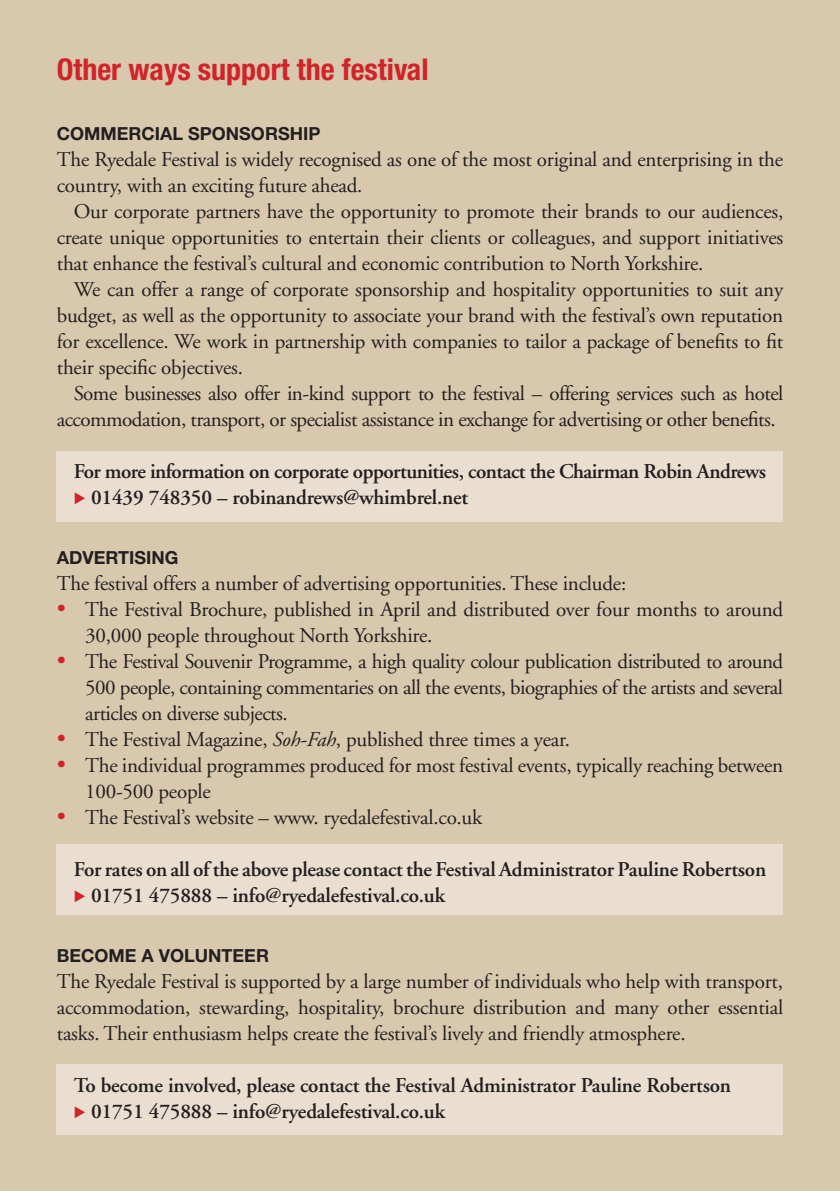
<style>
.page{position:relative;width:840px;height:1191px;background:#fff}
.page>*{position:absolute;margin:0;border:0;box-sizing:border-box;transform-origin:0 0}
.t1{font:700 condensed 30px "Helvetica Neue";color:#d1232a}
.t2{font:21px/26px "Adobe Garamond";letter-spacing:-.01em;color:#231f20}
.t3{font:600 21px/26px "Adobe Garamond";letter-spacing:-.01em;color:#231f20}
.t4{font:700 18px "Helvetica Neue";color:#231f20}
.s1{font-family:"Lucida Grande";font-weight:400;font-size:14px;color:#d1232a}
.s2{font-size:24px;color:#d1232a}
.s3{font-style:italic}
</style>
<div class="page">
<div style="left:0;top:0;width:839px;height:1191px;background:#d8c8ad"></div>
<div style="left:57px;top:1064px;width:725px;height:70px;background:#e9ded0"></div>
<div style="left:57px;top:451px;width:725px;height:71px;background:#e9ded0"></div>
<div style="left:57px;top:843px;width:725px;height:71px;background:#e9ded0"></div>
<h1 class="t1" style="left:57px;top:51px;width:373px">Other ways support the festival</h1>
<p class="t4" style="left:57px;top:122px;width:108px">COMMERCIAL</p>
<p class="t4" style="left:188px;top:122px;width:13px">SPONSORSHIP</p>
<p class="t2" style="left:57px;top:147px;width:727px">The Ryedale Festival is widely recognised as one of the most original and enterprising in the country, with an exciting future ahead.</p>
<p class="t2" style="left:57px;top:199px;width:727px;text-align:justify;text-indent:17px">Our corporate partners have the opportunity to promote their brands to our audiences, create unique opportunities to entertain their clients or colleagues, and support initiatives that enhance the festival’s cultural and economic contribution to North Yorkshire.</p>
<p class="t2" style="left:57px;top:277px;width:727px;text-align:justify;text-indent:17px">We can offer a range of corporate sponsorship and hospitality opportunities to suit any budget, as well as the opportunity to associate your brand with the festival’s own reputation for excellence. We work in partnership with companies to tailor a package of benefits to fit their specific objectives.</p>
<p class="t2" style="left:57px;top:381px;width:727px;text-indent:17px">Some businesses also offer in-kind support to the festival – offering services such as hotel accommodation, transport, or specialist assistance in exchange for advertising or other benefits.</p>
<p class="t3" style="left:74px;top:459px;width:693px">For more information on corporate opportunities, contact the Chairman Robin Andrews <span class="s1">▶</span> 01439 748350 – robinandrews@whimbrel.net</p>
<p class="t4" style="left:57px;top:546px;width:12px">ADVERTISIN</p>
<p class="t4" style="left:165px;top:546px;width:15px">G</p>
<p class="t2" style="left:57px;top:571px;width:570px">The festival offers a number of advertising opportunities. These include:</p>
<p class="t2" style="left:85px;top:597px;width:699px;text-indent:-28px"><span class="s2">•</span> The Festival Brochure, published in April and distributed over four months to around<br>30,000 people throughout North Yorkshire.</p>
<p class="t2" style="left:85px;top:649px;width:699px;text-align:justify;text-indent:-28px"><span class="s2">•</span> The Festival Souvenir Programme, a high quality colour publication distributed to around 500 people, containing commentaries on all the events, biographies of the artists and several articles on diverse subjects.</p>
<p class="t2" style="left:57px;top:727px;width:514px"><span class="s2">•</span> The Festival Magazine, <span class="s3">Soh-Fah</span>, published three times a year.</p>
<p class="t2" style="left:85px;top:753px;width:699px;text-indent:-28px"><span class="s2">•</span> The individual programmes produced for most festival events, typically reaching between<br>100-500 people</p>
<p class="t2" style="left:57px;top:805px;width:426px"><span class="s2">•</span> The Festival’s website – www. ryedalefestival.co.uk</p>
<p class="t3" style="left:74px;top:857px;width:693px">For rates on all of the above please contact the Festival Administrator Pauline Robertson <span class="s1">▶</span> 01751 475888 – info@ryedalefestival.co.uk</p>
<p class="t4" style="left:57px;top:944px;width:116px">BECOME A VOLUNTEER</p>
<p class="t2" style="left:57px;top:969px;width:727px;text-align:justify">The Ryedale Festival is supported by a large number of individuals who help with transport, accommodation, stewarding, hospitality, brochure distribution and many other essential tasks. Their enthusiasm helps create the festival’s lively and friendly atmosphere.</p>
<p class="t3" style="left:74px;top:1073px;width:658px">To become involved, please contact the Festival Administrator Pauline Robertson <span class="s1">▶</span> 01751 475888 – info@ryedalefestival.co.uk</p>
</div>
